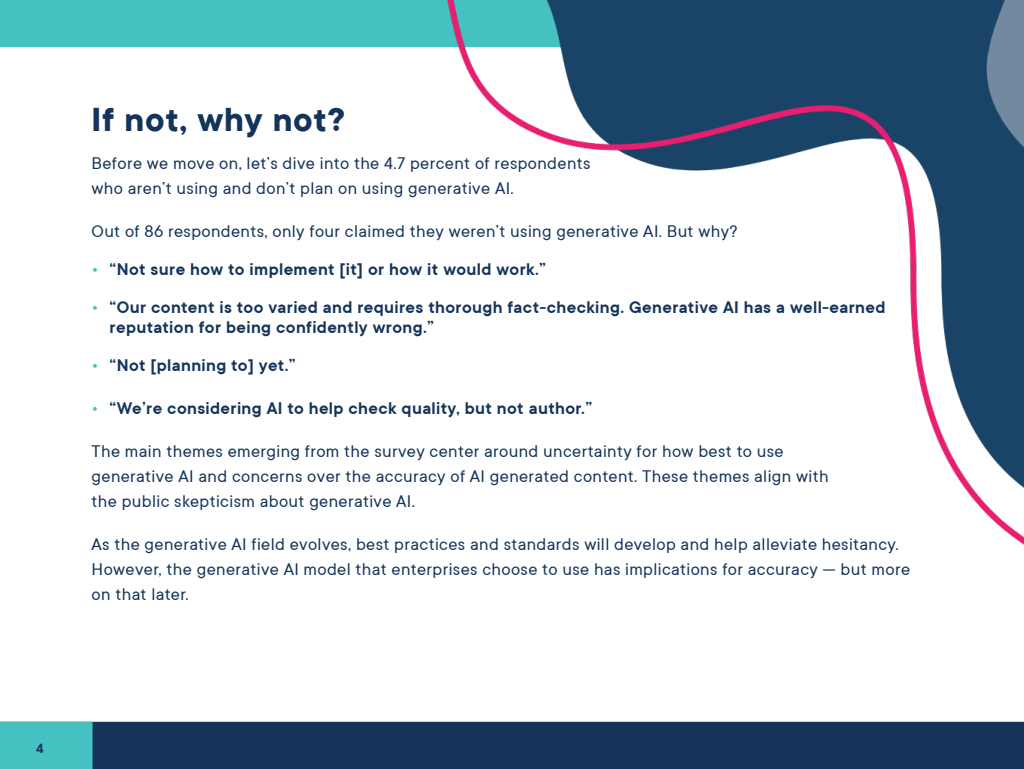
<style>
.page{position:relative;width:1024px;height:769px;background:#fff}
.page>*{position:absolute;margin:0;border:0;box-sizing:border-box;transform-origin:0 0}
.t1{font:700 37px "TT Commons";letter-spacing:.02em;color:#14345a}
.t2{font:18.8px/25px "TT Commons";letter-spacing:.02em;color:#14345a}
.t3{font:600 18.8px/20px "TT Commons";letter-spacing:.02em;color:#14345a}
.t4{font:600 14.8px "TT Commons";color:#14345a}
.s1{color:#40c2c2}
</style>
<div class="page">
<div style="left:0;top:0;width:424px;height:47px;background:#46c1c1"></div>
<img style="left:424px;top:0;width:600px;height:545px">
<div style="left:93px;top:721px;width:931px;height:47px;background:#14345a"></div>
<div style="left:0;top:721px;width:93px;height:47px;background:#46c1c1"></div>
<h1 class="t1" style="left:92px;top:95px;width:255px">If not, why not?</h1>
<p class="t2" style="left:92px;top:150px;width:500px">Before we move on, let’s dive into the 4.7 percent of respondents who aren’t using and don’t plan on using generative AI.</p>
<p class="t2" style="left:92px;top:218px;width:648px">Out of 86 respondents, only four claimed they weren’t using generative AI. But why?</p>
<p class="t3" style="left:92px;top:258px;width:456px"><span class="s1">•</span> “Not sure how to implement [it] or how it would work.”</p>
<p class="t3" style="left:110px;top:296px;width:777px;text-indent:-18px"><span class="s1">•</span> “Our content is too varied and requires thorough fact-checking. Generative AI has a well-earned reputation for being confidently wrong.”</p>
<p class="t3" style="left:92px;top:354px;width:206px"><span class="s1">•</span> “Not [planning to] yet.”</p>
<p class="t3" style="left:92px;top:397px;width:502px"><span class="s1">•</span> “We’re considering AI to help check quality, but not author.”</p>
<p class="t2" style="left:92px;top:438px;width:739px">The main themes emerging from the survey center around uncertainty for how best to use generative AI and concerns over the accuracy of AI generated content. These themes align with the public skepticism about generative AI.</p>
<p class="t2" style="left:92px;top:531px;width:820px">As the generative AI field evolves, best practices and standards will develop and help alleviate hesitancy.<br>However, the generative AI model that enterprises choose to use has implications for accuracy — but more on that later.</p>
<p class="t4" style="left:36px;top:738px;width:9px">4</p>
</div>
